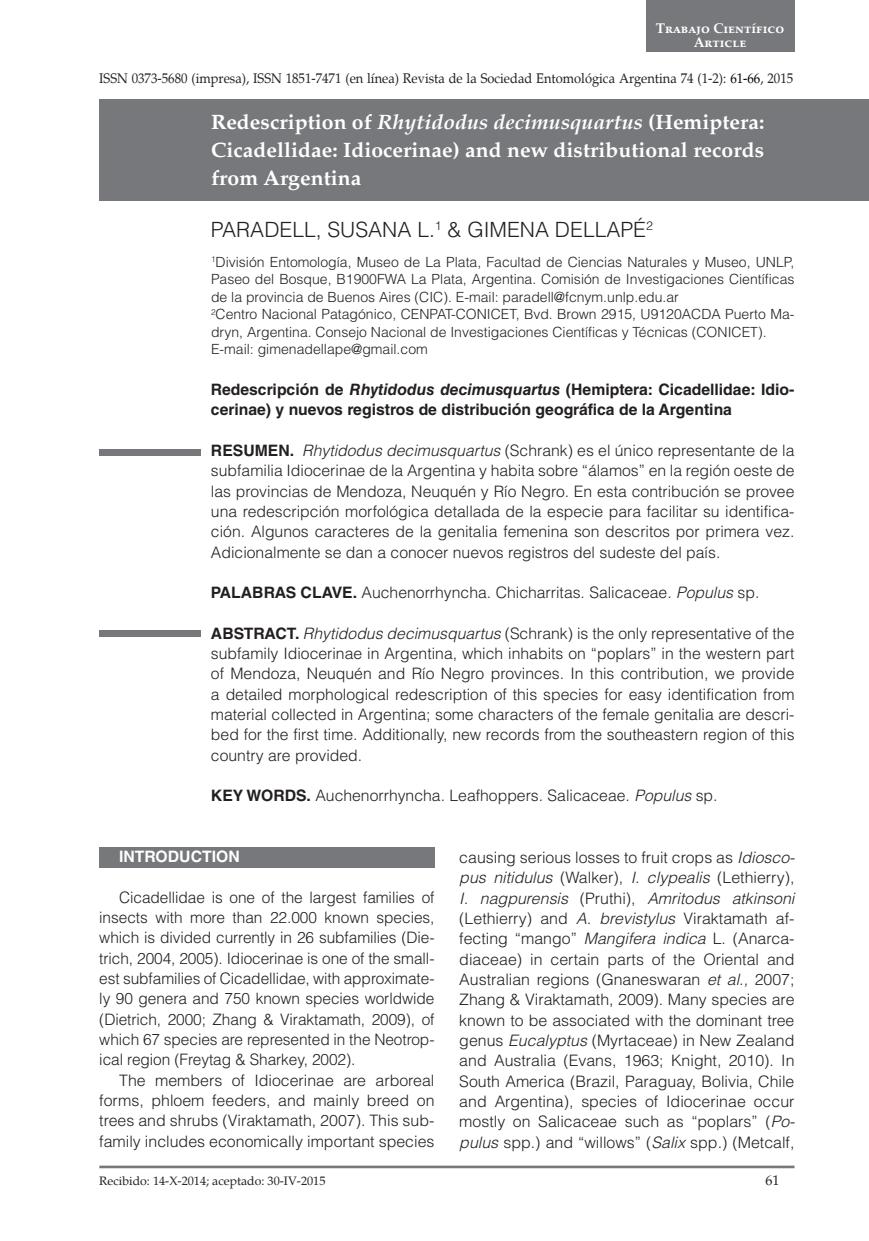
<style>
.page{position:relative;width:869px;height:1241px;background:#fff}
.page>*{position:absolute;margin:0;border:0;box-sizing:border-box;transform-origin:0 0}
.t1{font:700 21px/28px "Palatino";color:#fff;text-align:justify}
.t2{font:300 21px "Helvetica LT Std";color:#231f20}
.t3{font:300 15.75px/20.3px "Helvetica LT Std";color:#231f20;text-align:justify}
.t4{font:700 15.75px/20.3px "Helvetica LT Std";color:#231f20}
.t5{font:700 15.75px "Helvetica LT Std";color:#fff}
.t6{font:300 14px/17.5px "Helvetica LT Std";color:#231f20}
.t7{font:14px "Palatino";color:#231f20;scale:.92 1}
.t8{font:700 14px/14px "Palatino Linotype";color:#fff;text-align:center}
.t9{font:14px "Palatino";color:#231f20}
.t10{font:12.25px "Palatino";color:#231f20}
.s1{color:#000002}
.s2{font-style:italic}
.s3{font-weight:700}
</style>
<div class="page">
<hr style="left:99px;top:1165px;width:695px;height:2px;background:#76787b">
<div style="left:99px;top:846px;width:335px;height:21px;background:#76787b"></div>
<div style="left:99px;top:99px;width:769px;height:102px;background:#76787b"></div>
<div style="left:99px;top:448px;width:102px;height:7px;background:#76787b"></div>
<div style="left:99px;top:630px;width:102px;height:7px;background:#76787b"></div>
<div style="left:645px;top:0;width:149px;height:52px;background:#76787b"></div>
<p class="t8" style="left:655px;top:21px;width:130px">Trabajo Científico<br>Article</p>
<p class="t7" style="left:99px;top:70px;width:755px">ISSN 0373-5680 (impresa), ISSN 1851-7471 (en línea) Revista de la Sociedad Entomológica Argentina 74 (1-2): <span class="s1">61-66</span>, 2015</p>
<h1 class="t1" style="left:211px;top:108px;width:554px">Redescription of <span class="s2">Rhytidodus decimusquartus</span> (Hemiptera:<br>Cicadellidae: Idiocerinae) and new distributional records from Argentina</h1>
<h1 class="t2" style="left:211px;top:217px;width:144px">PARADELL, Susana</h1>
<h1 class="t2" style="left:417px;top:217px;width:80px">L.<sup>1</sup> &amp; Gimena</h1>
<h1 class="t2" style="left:554px;top:217px;width:99px">DELLAPÉ<sup>2</sup></h1>
<p class="t6" style="left:211px;top:253px;width:584px"><sup>1</sup>División Entomología, Museo de La Plata, Facultad de Ciencias Naturales y Museo, UNLP, Paseo del Bosque, B1900FWA La Plata, Argentina. Comisión de Investigaciones Científicas de la provincia de Buenos Aires (CIC). E-mail: paradell@fcnym.unlp.edu.ar<br><sup>2</sup>Centro Nacional Patagónico, CENPAT-CONICET, Bvd. Brown 2915, U9120ACDA Puerto Ma&shy;dryn, Argentina. Consejo Nacional de Investigaciones Científicas y Técnicas (CONICET).<br>E-mail: gimenadellape@gmail.com</p>
<p class="t4" style="left:211px;top:379px;width:584px">Redescripción de <span class="s2">Rhytidodus decimusquartus</span> (Hemiptera: Cicadellidae: Idio&shy;cerinae) y nuevos registros de distribución geográfica de la Argentina</p>
<p class="t3" style="left:211px;top:440px;width:585px"><span class="s3">RESUMEN.</span> <span class="s2">Rhytidodus decimusquartus</span> (Schrank) es el único representante de la subfamilia Idiocerinae de la Argentina y habita sobre “álamos” en la región oeste de las provincias de Mendoza, Neuquén y Río Negro. En esta contribución se provee una redescripción morfológica detallada de la especie para facilitar su identifica&shy;ción. Algunos caracteres de la genitalia femenina son descritos por primera vez.<br>Adicionalmente se dan a conocer nuevos registros del sudeste del país.</p>
<p class="t3" style="left:211px;top:582px;width:549px"><span class="s3">PALABRAS CLAVE.</span> Auchenorrhyncha. Chicharritas. Salicaceae. <span class="s2">Populus</span> sp.</p>
<p class="t3" style="left:211px;top:622px;width:585px"><span class="s3">ABSTRACT.</span> <span class="s2">Rhytidodus decimusquartus</span> (Schrank) is the only representative of the subfamily Idiocerinae in Argentina, which inhabits on “poplars” in the western part of Mendoza, Neuquén and Río Negro provinces. In this contribution, we provide a detailed morphological redescription of this species for easy identification from material collected in Argentina; some characters of the female genitalia are descri&shy;bed for the first time. Additionally, new records from the southeastern region of this country are provided.</p>
<p class="t3" style="left:211px;top:785px;width:508px"><span class="s3">KEY WORDS.</span> Auchenorrhyncha. Leafhoppers. Salicaceae. <span class="s2">Populus</span> sp.</p>
<p class="t5" style="left:119px;top:846px;width:122px">INTRODUCTION</p>
<p class="t3" style="left:99px;top:886px;width:336px;text-indent:20px">Cicadellidae is one of the largest families of insects with more than 22.000 known species, which is divided currently in 26 subfamilies (Die&shy;trich, 2004, 2005). Idiocerinae is one of the small&shy;est subfamilies of Cicadellidae, with approximate&shy;ly 90 genera and 750 known species worldwide (Dietrich, 2000; Zhang &amp; Viraktamath, 2009), of which 67 species are represented in the Neotrop&shy;ical region (Freytag &amp; Sharkey, 2002).</p>
<p class="t3" style="left:99px;top:1069px;width:336px;text-indent:20px">The members of Idiocerinae are arboreal forms, phloem feeders, and mainly breed on trees and shrubs (Viraktamath, 2007). This sub&shy;family includes economically important species</p>
<p class="t3" style="left:459px;top:847px;width:337px">causing serious losses to fruit crops as <span class="s2">Idiosco&shy;pus nitidulus</span> (Walker), <span class="s2">I. clypealis</span> (Lethierry), <span class="s2">I. nagpurensis</span> (Pruthi), <span class="s2">Amritodus atkinsoni </span>(Lethierry) and <span class="s2">A. brevistylus</span> Viraktamath af&shy;fecting “mango” <span class="s2">Mangifera indica</span> L. (Anarca&shy;diaceae) in certain parts of the Oriental and Australian regions (Gnaneswaran <span class="s2">et al.,</span> 2007; Zhang &amp; Viraktamath, 2009). Many species are known to be associated with the dominant tree genus <span class="s2">Eucalyptus</span> (Myrtaceae) in New Zealand and Australia (Evans, 1963; Knight, 2010). In South America (Brazil, Paraguay, Bolivia, Chile and Argentina), species of Idiocerinae occur mostly on Salicaceae such as “poplars” (<span class="s2">Po&shy;pulus</span> spp.) and “willows” (<span class="s2">Salix</span> spp.) (Metcalf,</p>
<p class="t10" style="left:99px;top:1173px;width:227px">Recibido: 14-X-2014; aceptado: 30-IV-2015</p>
<p class="t9" style="left:765px;top:1171px;width:15px">61</p>
</div>
